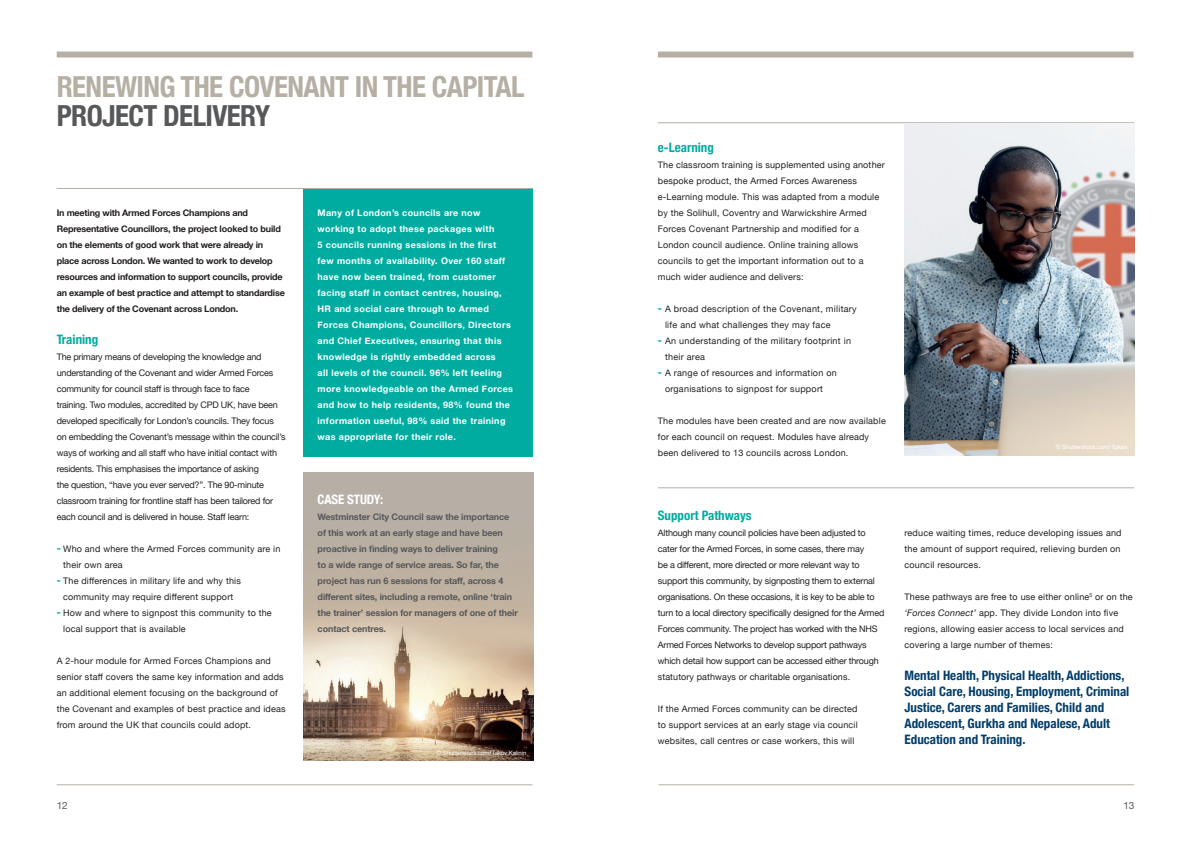
<style>
.page{position:relative;width:1191px;height:842px;background:#fff}
.page>*{position:absolute;margin:0;border:0;box-sizing:border-box;transform-origin:0 0}
.t1{font:700 condensed 29px "Helvetica Neue";letter-spacing:-.02em;color:#b6afa4}
.t2{font:700 condensed 29px "Helvetica Neue";letter-spacing:-.02em;color:#57585a}
.t3{font:700 condensed 13px/16px "Helvetica Neue";color:#003d6a}
.t4{font:700 condensed 13px "Helvetica Neue";color:#00aca0}
.t5{font:700 condensed 13px "Helvetica Neue";letter-spacing:-.01em;color:#fff}
.t6{font:10px "Helvetica Neue";color:#57585a}
.t7{font:9px/16px "Helvetica Neue";letter-spacing:.02em;color:#231f20}
.t8{font:9px/16px "Helvetica Neue";letter-spacing:-.02em;color:#231f20}
.t9{font:700 9px/16px "Helvetica Neue";letter-spacing:.04em;color:#fff}
.t10{font:700 9px/16px "Helvetica Neue";letter-spacing:-.02em;color:#231f20}
.t11{font:700 9px/16px "Helvetica Neue";letter-spacing:-.01em;color:#57585a}
.t12{font:6px "Helvetica Neue";letter-spacing:-.01em;color:#fff}
.s1{font-weight:700;font-stretch:condensed;font-size:11px;color:#00aca0}
.s2{font-style:italic}
</style>
<div class="page">
<img style="left:303px;top:473px;width:231px;height:287px">
<hr style="left:658px;top:784px;width:476px;height:1px;background:#b6afa4">
<hr style="left:57px;top:784px;width:475px;height:1px;background:#b6afa4">
<div style="left:57px;top:52px;width:475px;height:6px;background:#b6afa4"></div>
<div style="left:658px;top:52px;width:475px;height:6px;background:#b6afa4"></div>
<hr style="left:658px;top:122px;width:476px;height:1px;background:#b6afa4">
<hr style="left:658px;top:487px;width:476px;height:1px;background:#b6afa4">
<div style="left:303px;top:188px;width:230px;height:268px;background:#00aca0"></div>
<img style="left:904px;top:123px;width:230px;height:333px">
<hr style="left:57px;top:188px;width:476px;height:1px;background:#b6afa4">
<h1 class="t1" style="left:57px;top:63px;width:469px">RENEWING THE COVENANT IN THE CAPITAL</h1>
<h1 class="t2" style="left:57px;top:92px;width:215px">PROJECT DELIVERY</h1>
<p class="t10" style="left:57px;top:205px;width:230px">In meeting with Armed Forces Champions and Representative Councillors, the project looked to build on the elements of good work that were already in place across London. We wanted to work to develop resources and information to support councils, provide an example of best practice and attempt to standardise the delivery of the Covenant across London.</p>
<h2 class="t4" style="left:57px;top:329px;width:43px">Training</h2>
<p class="t8" style="left:57px;top:349px;width:230px">The primary means of developing the knowledge and understanding of the Covenant and wider Armed Forces community for council staff is through face to face<br>training. Two modules, accredited by CPD UK, have been developed specifically for London’s councils. They focus on embedding the Covenant’s message within the council’s ways of working and all staff who have initial contact with residents. This emphasises the importance of asking<br>the question, “have you ever served?”. The 90-minute classroom training for frontline staff has been tailored for each council and is delivered in house. Staff learn:</p>
<p class="t7" style="left:63px;top:541px;width:219px;text-indent:-6px"><span class="s1">-</span> Who and where the Armed Forces community are in their own area</p>
<p class="t7" style="left:57px;top:573px;width:186px;text-align:center"><span class="s1">-</span> The differences in military life and why this community may require different support</p>
<p class="t7" style="left:63px;top:605px;width:210px;text-indent:-6px"><span class="s1">-</span> How and where to signpost this community to the local support that is available</p>
<p class="t7" style="left:57px;top:653px;width:230px">A 2-hour module for Armed Forces Champions and senior staff covers the same key information and adds an additional element focusing on the background of the Covenant and examples of best practice and ideas from around the UK that councils could adopt.</p>
<p class="t9" style="left:317px;top:205px;width:197px">Many of London’s councils are now working to adopt these packages with<br>5 councils running sessions in the first few months of availability. Over 160 staff have now been trained, from customer facing staff in contact centres, housing, HR and social care through to Armed Forces Champions, Councillors, Directors and Chief Executives, ensuring that this knowledge is rightly embedded across<br>all levels of the council. 96% left feeling more knowledgeable on the Armed Forces and how to help residents, 98% found the information useful, 98% said the training was appropriate for their role.</p>
<h2 class="t5" style="left:317px;top:489px;width:67px">CASE STUDY:</h2>
<p class="t11" style="left:317px;top:509px;width:202px">Westminster City Council saw the importance of this work at an early stage and have been proactive in finding ways to deliver training<br>to a wide range of service areas. So far, the project has run 6 sessions for staff, across 4 different sites, including a remote, online ‘train the trainer’ session for managers of one of their contact centres.</p>
<p class="t12" style="left:436px;top:749px;width:91px">© Shutterstock.com/ Iakov Kalinin</p>
<h2 class="t4" style="left:658px;top:137px;width:58px">e-Learning</h2>
<p class="t7" style="left:658px;top:158px;width:228px">The classroom training is supplemented using another bespoke product, the Armed Forces Awareness e-Learning module. This was adapted from a module by the Solihull, Coventry and Warwickshire Armed Forces Covenant Partnership and modified for a London council audience. Online training allows councils to get the important information out to a much wider audience and delivers:</p>
<p class="t7" style="left:665px;top:302px;width:193px;text-indent:-7px"><span class="s1">-</span> A broad description of the Covenant, military life and what challenges they may face</p>
<p class="t7" style="left:665px;top:334px;width:187px;text-indent:-7px"><span class="s1">-</span> An understanding of the military footprint in their area</p>
<p class="t7" style="left:665px;top:366px;width:173px;text-indent:-7px"><span class="s1">-</span> A range of resources and information on organisations to signpost for support</p>
<p class="t7" style="left:658px;top:414px;width:229px">The modules have been created and are now available for each council on request. Modules have already been delivered to 13 councils across London.</p>
<p class="t12" style="left:1055px;top:442px;width:73px">© Shutterstock.com/ fizkes</p>
<h2 class="t4" style="left:658px;top:505px;width:95px">Support Pathways</h2>
<p class="t8" style="left:658px;top:525px;width:228px">Although many council policies have been adjusted to cater for the Armed Forces, in some cases, there may<br>be a different, more directed or more relevant way to support this community, by signposting them to external organisations. On these occasions, it is key to be able to turn to a local directory specifically designed for the Armed Forces community. The project has worked with the NHS Armed Forces Networks to develop support pathways which detail how support can be accessed either through statutory pathways or charitable organisations.</p>
<p class="t7" style="left:658px;top:701px;width:201px;text-align:justify">If the Armed Forces community can be directed to support services at an early stage via council websites, call centres or case workers, this will</p>
<p class="t7" style="left:904px;top:525px;width:218px;text-align:justify">reduce waiting times, reduce developing issues and the amount of support required, relieving burden on council resources.</p>
<p class="t7" style="left:904px;top:589px;width:230px">These pathways are free to use either online<sup>5</sup> or on the <span class="s2">‘Forces Connect’</span> app. They divide London into five regions, allowing easier access to local services and covering a large number of themes:</p>
<h2 class="t3" style="left:904px;top:667px;width:226px">Mental Health, Physical Health, Addictions, Social Care, Housing, Employment, Criminal Justice, Carers and Families, Child and Adolescent, Gurkha and Nepalese, Adult Education and Training.</h2>
<p class="t6" style="left:57px;top:798px;width:12px">12</p>
<p class="t6" style="left:1123px;top:798px;width:12px">13</p>
</div>
